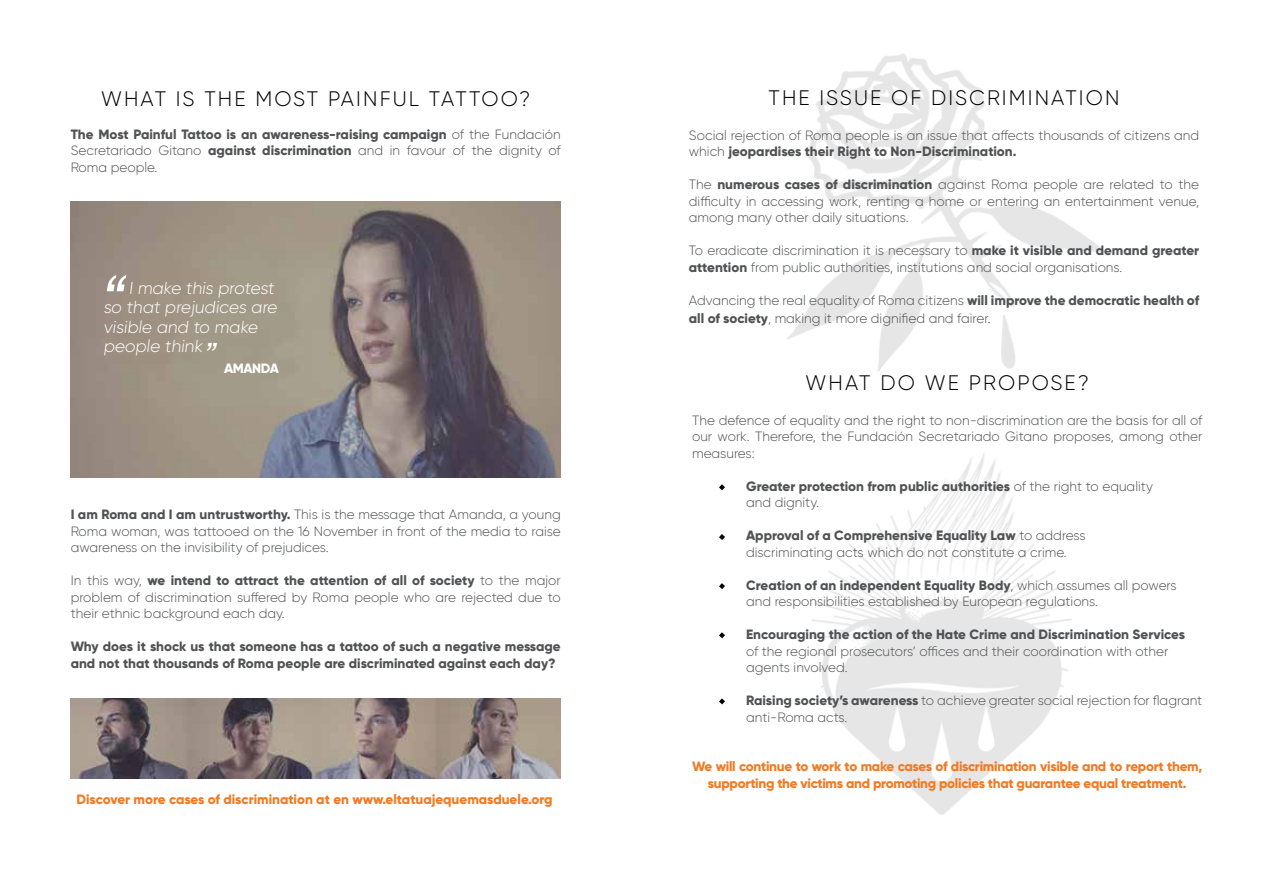
<style>
.page{position:relative;width:1263px;height:893px;background:#fff}
.page>*{position:absolute;margin:0;border:0;box-sizing:border-box;transform-origin:0 0}
.t1{font:300 21px "Gilroy";letter-spacing:.1em;color:#000}
.t2{font:300 17.25px/19.5px "Gilroy";color:#fff}
.t3{font:300 13.5px/16.5px "Gilroy";color:#515254}
.t4{font:800 13.5px/16.5px "Gilroy";color:#515254}
.t5{font:800 13.5px/16.5px "Gilroy";letter-spacing:-.02em;color:#f47920;text-align:center}
.t6{font:800 13.5px "Gilroy";color:#f47920}
.s1{font-weight:300}
.s2{font-family:"Sathu";font-weight:400;font-style:italic;font-size:27px}
.s3{font-weight:800}
</style>
<div class="page">
<svg style="left:719px;top:484px;width:6px;height:6px"></svg>
<svg style="left:719px;top:534px;width:6px;height:6px"></svg>
<svg style="left:719px;top:583px;width:6px;height:6px"></svg>
<svg style="left:719px;top:632px;width:6px;height:6px"></svg>
<svg style="left:719px;top:698px;width:6px;height:6px"></svg>
<img style="left:71px;top:698px;width:490px;height:80px">
<img style="left:810px;top:454px;width:263px;height:361px">
<img style="left:787px;top:54px;width:317px;height:317px">
<img style="left:71px;top:201px;width:490px;height:276px">
<svg style="left:107px;top:275px;width:19px;height:16px"></svg>
<h1 class="t1" style="left:101px;top:85px;width:431px">WHAT IS THE MOST PAINFUL TATTOO?</h1>
<p class="t4" style="left:71px;top:126px;width:492px;text-align:justify">The Most Painful Tattoo is an awareness-raising campaign <span class="s1">of the Fundación Secretariado Gitano</span> against discrimination <span class="s1">and in favour of the dignity of Roma people.</span></p>
<p class="t2" style="left:103px;top:278px;width:178px;text-indent:26px">I make this protest so that prejudices are visible and to make people think<span class="s2">”</span> <sub>AMANDA</sub></p>
<p class="t3" style="left:71px;top:506px;width:492px;text-align:justify"><span class="s3">I am Roma and I am untrustworthy.</span> This is the message that Amanda, a young Roma woman, was tattooed on the 16 November in front of the media to raise awareness on the invisibility of prejudices.</p>
<p class="t3" style="left:71px;top:572px;width:492px;text-align:justify">In this way, <span class="s3">we intend to attract the attention of all of society</span> to the major problem of discrimination suffered by Roma people who are rejected due to their ethnic background each day.</p>
<p class="t4" style="left:71px;top:638px;width:491px">Why does it shock us that someone has a tattoo of such a negative message and not that thousands of Roma people are discriminated against each day?</p>
<p class="t6" style="left:77px;top:791px;width:478px">Discover more cases of discrimination at en www.eltatuajequemasduele.org</p>
<h1 class="t1" style="left:768px;top:85px;width:352px">THE ISSUE OF DISCRIMINATION</h1>
<p class="t3" style="left:689px;top:127px;width:512px">Social rejection of Roma people is an issue that affects thousands of citizens and which <span class="s3">jeopardises their Right to Non-Discrimination.</span></p>
<p class="t3" style="left:689px;top:176px;width:512px;text-align:justify">The <span class="s3">numerous cases of discrimination</span> against Roma people are related to the difficulty in accessing work, renting a home or entering an entertainment venue, among many other daily situations.</p>
<p class="t3" style="left:689px;top:242px;width:512px">To eradicate discrimination it is necessary to <span class="s3">make it visible and demand greater attention</span> from public authorities, institutions and social organisations.</p>
<p class="t3" style="left:689px;top:291px;width:512px;line-height:18px">Advancing the real equality of Roma citizens <span class="s3">will improve the democratic health of all of society</span>, making it more dignified and fairer.</p>
<h1 class="t1" style="left:805px;top:370px;width:285px">WHAT DO WE PROPOSE?</h1>
<p class="t3" style="left:692px;top:412px;width:512px;text-align:justify">The defence of equality and the right to non-discrimination are the basis for all of our work. Therefore, the Fundación Secretariado Gitano proposes, among other measures:</p>
<p class="t4" style="left:746px;top:478px;width:408px">Greater protection from public authorities <span class="s1">of the right to equality and dignity.</span></p>
<p class="t3" style="left:746px;top:527px;width:341px"><span class="s3">Approval of a Comprehensive Equality Law</span> to address discriminating acts which do not constitute a crime.</p>
<p class="t3" style="left:746px;top:576px;width:432px"><span class="s3">Creation of an independent Equality Body</span>, which assumes all powers and responsibilities established by European regulations.</p>
<p class="t4" style="left:746px;top:626px;width:440px">Encouraging the action of the Hate Crime and Discrimination Services</p>
<p class="t3" style="left:746px;top:642px;width:424px">of the regional prosecutors’ offices and their coordination with other agents involved.</p>
<p class="t3" style="left:746px;top:692px;width:458px"><span class="s3">Raising society’s awareness</span> to achieve greater social rejection for flagrant anti-Roma acts.</p>
<p class="t5" style="left:692px;top:758px;width:512px">We will continue to work to make cases of discrimination visible and to report them, supporting the victims and promoting policies that guarantee equal treatment.</p>
</div>
